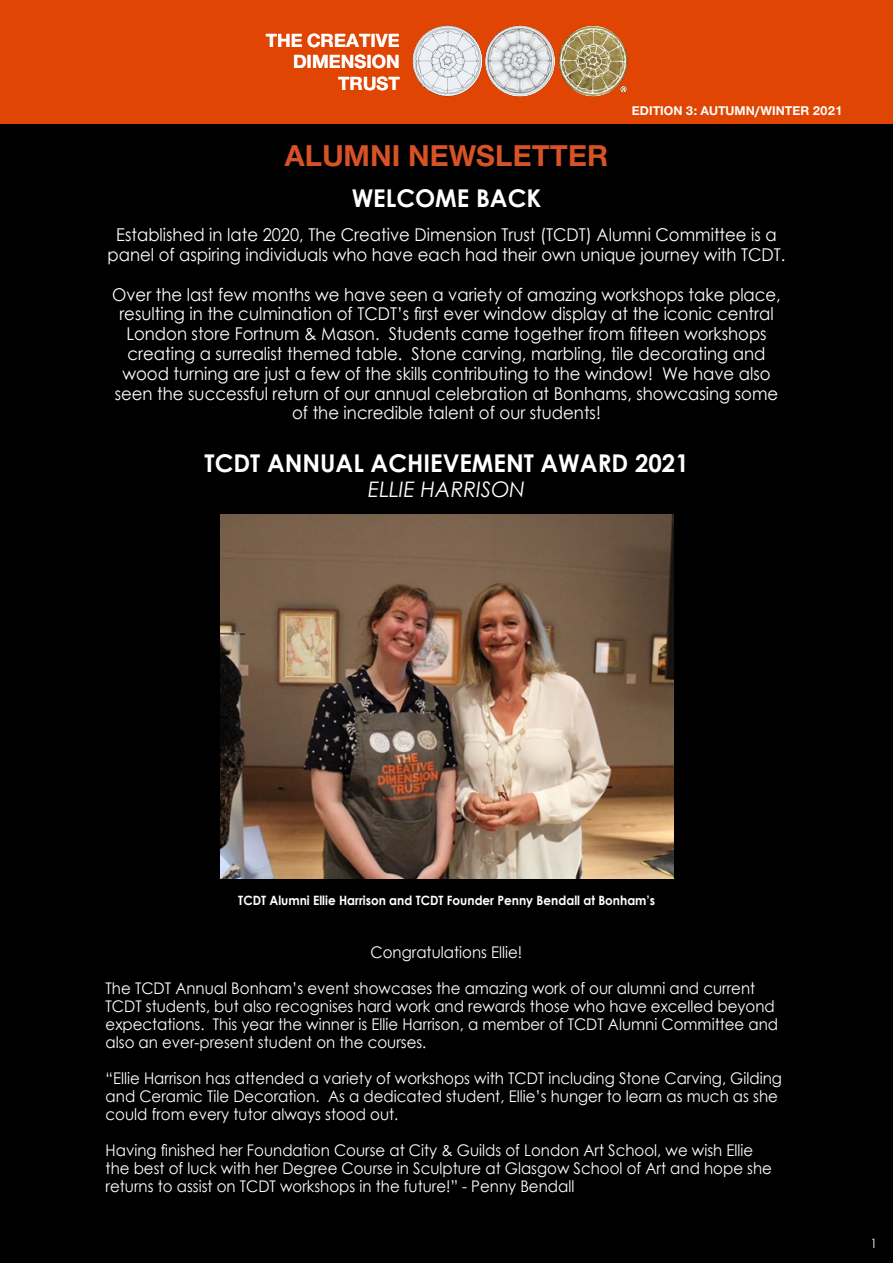
<style>
.page{position:relative;width:893px;height:1263px;background:#fff}
.page>*{position:absolute;margin:0;border:0;box-sizing:border-box;transform-origin:0 0}
.t1{font:700 28.5px "Nimbus Sans DV";color:#d75226}
.t2{font:700 24.45px "Century Gothic";color:#fff}
.t3{font:italic 21.45px "Century Gothic";color:#fff}
.t4{font:700 18px/21.6px "Nimbus Sans DV";color:#fff;text-align:right}
.t5{font:17.7px/19.8px "Century Gothic";color:#fff;text-align:center;scale:.93 1}
.t6{font:16.05px/18px "Century Gothic";color:#fff;scale:.93 1}
.t7{font:700 12.9px "Century Gothic";color:#fff;scale:.93 1}
.t8{font:12.9px "Century Gothic";color:#fff;scale:.93 1}
.t9{font:700 12px "Nimbus Sans DV";color:#fff}
</style>
<div class="page">
<div style="left:0;top:123px;width:893px;height:1140px;background:#000"></div>
<div style="left:0;top:0;width:893px;height:123px;background:#e04503"></div>
<img style="left:413px;top:26px;width:214px;height:70px">
<img style="left:220px;top:515px;width:453px;height:363px">
<p class="t4" style="left:266px;top:29px;width:136px">THE CREATIVE<br>DIMENSION<br>TRUST</p>
<p class="t1" style="left:284px;top:132px;width:326px">ALUMNI NEWSLETTER</p>
<p class="t2" style="left:352px;top:179px;width:191px">WELCOME BACK</p>
<p class="t9" style="left:632px;top:100px;width:212px">EDITION 3: AUTUMN/WINTER 2021</p>
<p class="t5" style="left:107px;top:225px;width:730px">Established in late 2020, The Creative Dimension Trust (TCDT) Alumni Committee is a panel of aspiring individuals who have each had their own unique journey with TCDT.</p>
<p class="t5" style="left:112px;top:284px;width:720px">Over the last few months we have seen a variety of amazing workshops take place, resulting in the culmination of TCDT’s first ever window display at the iconic central London store Fortnum &amp; Mason. Students came together from fifteen workshops creating a surrealist themed table. Stone carving, marbling, tile decorating and wood turning are just a few of the skills contributing to the window! We have also seen the successful return of our annual celebration at Bonhams, showcasing some of the incredible talent of our students!</p>
<p class="t2" style="left:205px;top:444px;width:486px">TCDT ANNUAL ACHIEVEMENT AWARD 2021</p>
<p class="t3" style="left:368px;top:474px;width:158px">ELLIE HARRISON</p>
<p class="t7" style="left:238px;top:891px;width:450px">TCDT Alumni Ellie Harrison and TCDT Founder Penny Bendall at Bonham’s</p>
<p class="t6" style="left:371px;top:943px;width:165px">Congratulations Ellie!</p>
<p class="t6" style="left:106px;top:979px;width:725px">The TCDT Annual Bonham’s event showcases the amazing work of our alumni and current TCDT students, but also recognises hard work and rewards those who have excelled beyond expectations. This year the winner is Ellie Harrison, a member of TCDT Alumni Committee and also an ever-present student on the courses.</p>
<p class="t6" style="left:106px;top:1069px;width:729px">“Ellie Harrison has attended a variety of workshops with TCDT including Stone Carving, Gilding and Ceramic Tile Decoration. As a dedicated student, Ellie’s hunger to learn as much as she could from every tutor always stood out.</p>
<p class="t6" style="left:106px;top:1141px;width:718px">Having finished her Foundation Course at City &amp; Guilds of London Art School, we wish Ellie the best of luck with her Degree Course in Sculpture at Glasgow School of Art and hope she returns to assist on TCDT workshops in the future!” - Penny Bendall</p>
<p class="t8" style="left:870px;top:1235px;width:9px">1</p>
</div>
